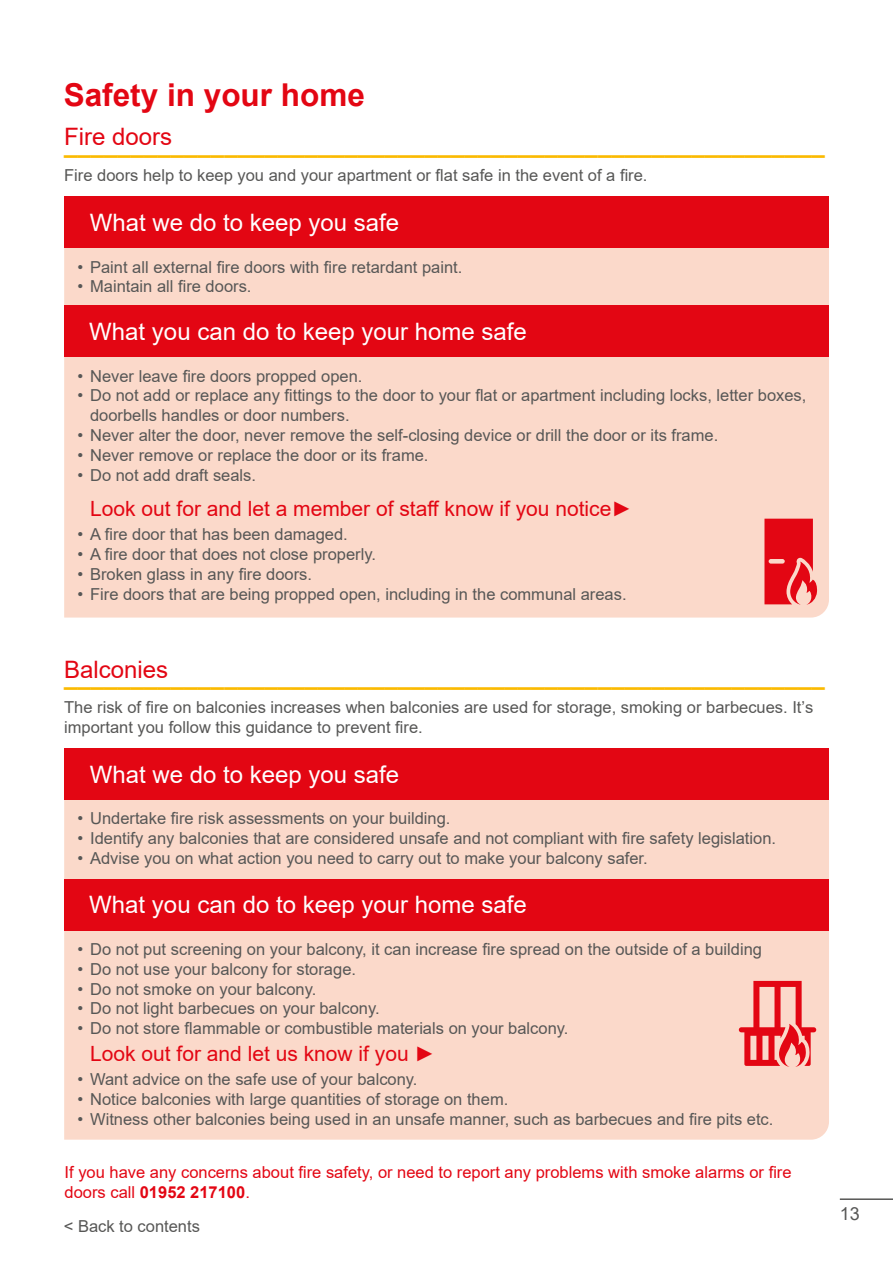
<style>
.page{position:relative;width:893px;height:1263px;background:#fff}
.page>*{position:absolute;margin:0;border:0;box-sizing:border-box;transform-origin:0 0}
.t1{font:700 31.5px "Arial";color:#e30613}
.t2{font:700 24px "Arial";color:#fbba00}
.t3{font:24px "Arial";color:#fff}
.t4{font:24px "Arial";color:#e30613}
.t5{font:21px "Arial";color:#e30613}
.t6{font:18px "Arial";color:#575756}
.t7{font:16.5px/19.8px "Arial";color:#575756}
.t8{font:16.5px/19.8px "Arial";color:#e30613}
.s1{font-weight:700}
</style>
<div class="page">
<hr style="left:840px;top:1198px;width:53px;height:2px;background:#575756">
<div style="left:64px;top:248px;width:765px;height:369px;background:#fbd9ca"></div>
<div style="left:64px;top:197px;width:765px;height:51px;background:#e30613"></div>
<div style="left:64px;top:306px;width:765px;height:51px;background:#e30613"></div>
<div style="left:64px;top:799px;width:765px;height:341px;background:#fbd9ca"></div>
<div style="left:64px;top:748px;width:765px;height:51px;background:#e30613"></div>
<div style="left:64px;top:879px;width:765px;height:51px;background:#e30613"></div>
<svg style="left:739px;top:981px;width:77px;height:86px"></svg>
<svg style="left:764px;top:519px;width:53px;height:86px"></svg>
<h1 class="t1" style="left:64px;top:73px;width:303px">Safety in your home</h1>
<h2 class="t4" style="left:64px;top:120px;width:110px">Fire doors</h2>
<h2 class="t2" style="left:64px;top:127px;width:762px">_________________________________________________________</h2>
<p class="t7" style="left:64px;top:165px;width:585px">Fire doors help to keep you and your apartment or flat safe in the event of a fire.</p>
<h2 class="t3" style="left:90px;top:206px;width:311px">What we do to keep you safe</h2>
<p class="t7" style="left:77px;top:257px;width:387px">• Paint all external fire doors with fire retardant paint.</p>
<p class="t7" style="left:77px;top:277px;width:176px">• Maintain all fire doors.</p>
<h2 class="t3" style="left:89px;top:315px;width:439px">What you can do to keep your home safe</h2>
<p class="t7" style="left:77px;top:366px;width:287px">• Never leave fire doors propped open.</p>
<p class="t7" style="left:90px;top:386px;width:718px;text-indent:-13px">• Do not add or replace any fittings to the door to your flat or apartment including locks, letter boxes, doorbells handles or door numbers.</p>
<p class="t7" style="left:77px;top:425px;width:642px">• Never alter the door, never remove the self-closing device or drill the door or its frame.</p>
<p class="t7" style="left:77px;top:445px;width:353px">• Never remove or replace the door or its frame.</p>
<p class="t7" style="left:77px;top:465px;width:180px">• Do not add draft seals.</p>
<p class="t5" style="left:90px;top:494px;width:544px">Look out for and let a member of staff know if you notice►</p>
<p class="t7" style="left:77px;top:524px;width:272px">• A fire door that has been damaged.</p>
<p class="t7" style="left:77px;top:544px;width:300px">• A fire door that does not close properly.</p>
<p class="t7" style="left:77px;top:564px;width:236px">• Broken glass in any fire doors.</p>
<p class="t7" style="left:77px;top:584px;width:551px">• Fire doors that are being propped open, including in the communal areas.</p>
<h2 class="t4" style="left:64px;top:653px;width:106px">Balconies</h2>
<h2 class="t2" style="left:64px;top:660px;width:762px">_________________________________________________________</h2>
<p class="t7" style="left:64px;top:697px;width:751px">The risk of fire on balconies increases when balconies are used for storage, smoking or barbecues. It’s important you follow this guidance to prevent fire.</p>
<h2 class="t3" style="left:90px;top:758px;width:311px">What we do to keep you safe</h2>
<p class="t7" style="left:77px;top:808px;width:375px">• Undertake fire risk assessments on your building.</p>
<p class="t7" style="left:77px;top:828px;width:700px">• Identify any balconies that are considered unsafe and not compliant with fire safety legislation.</p>
<p class="t7" style="left:77px;top:848px;width:572px">• Advise you on what action you need to carry out to make your balcony safer.</p>
<h2 class="t3" style="left:89px;top:888px;width:439px">What you can do to keep your home safe</h2>
<p class="t7" style="left:77px;top:939px;width:686px">• Do not put screening on your balcony, it can increase fire spread on the outside of a building</p>
<p class="t7" style="left:77px;top:959px;width:280px">• Do not use your balcony for storage.</p>
<p class="t7" style="left:77px;top:979px;width:240px">• Do not smoke on your balcony.</p>
<p class="t7" style="left:77px;top:999px;width:304px">• Do not light barbecues on your balcony.</p>
<p class="t7" style="left:77px;top:1018px;width:493px">• Do not store flammable or combustible materials on your balcony.</p>
<p class="t5" style="left:90px;top:1039px;width:347px">Look out for and let us know if you ►</p>
<p class="t7" style="left:77px;top:1069px;width:342px">• Want advice on the safe use of your balcony.</p>
<p class="t7" style="left:77px;top:1089px;width:432px">• Notice balconies with large quantities of storage on them.</p>
<p class="t7" style="left:77px;top:1109px;width:698px">• Witness other balconies being used in an unsafe manner, such as barbecues and fire pits etc.</p>
<p class="t8" style="left:65px;top:1162px;width:728px">If you have any concerns about fire safety, or need to report any problems with smoke alarms or fire doors call <span class="s1">01952 217100</span>.</p>
<p class="t7" style="left:64px;top:1217px;width:138px">&lt; Back to contents</p>
<p class="t6" style="left:840px;top:1201px;width:22px">13</p>
</div>
